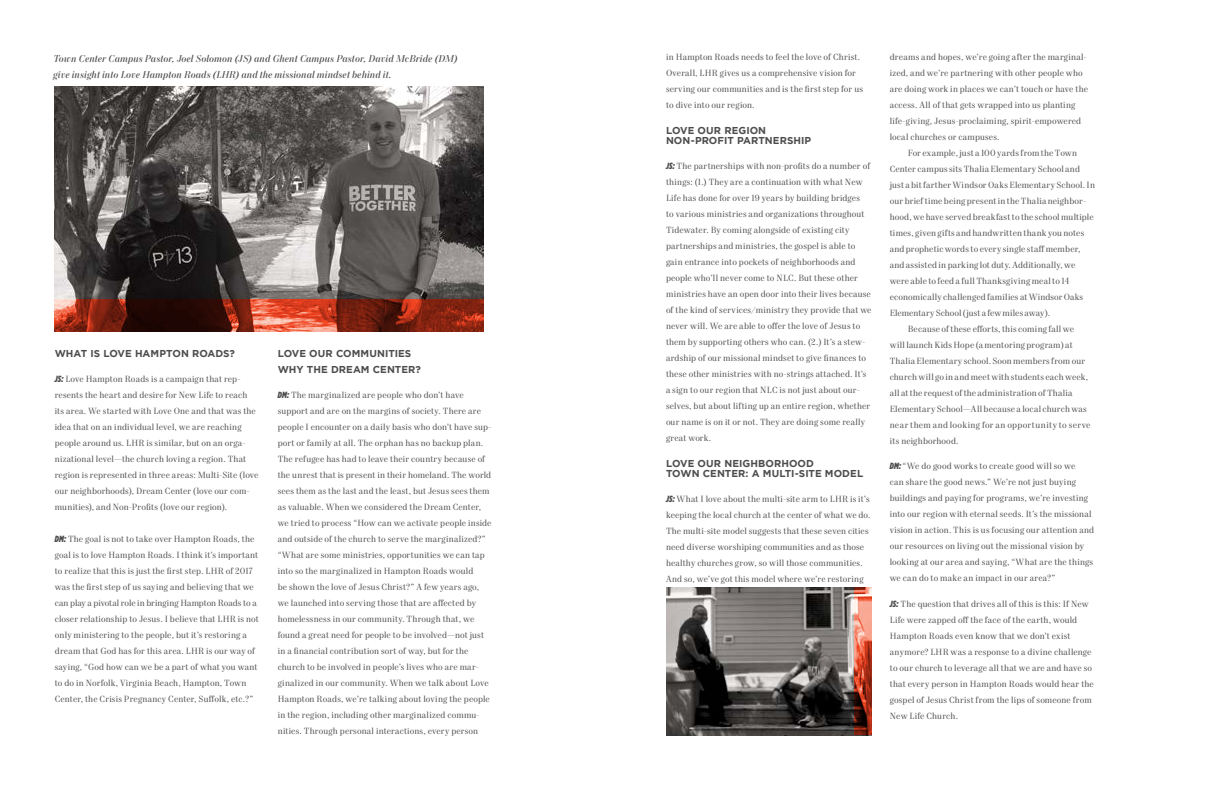
<style>
.page{position:relative;width:1224px;height:792px;background:#fff}
.page>*{position:absolute;margin:0;border:0;box-sizing:border-box;transform-origin:0 0}
.t1{font:italic 500 10px/16px "Mort Modern 03 Large";letter-spacing:.01em;color:#4d4d4f}
.t2{font:700 10px/10px "Gotham";letter-spacing:.005em;color:#4d4d4f}
.t3{font:9px/16px "Mort Modern 08";letter-spacing:.015em;color:#4d4d4f}
.t4{font:9px "Mort Modern 08";letter-spacing:.035em;color:#4d4d4f}
.s1{font-family:"Gotham Condensed";font-weight:900;font-style:italic}
</style>
<div class="page">
<img style="left:666px;top:588px;width:188px;height:147px">
<svg style="left:854px;top:588px;width:18px;height:147px;background:#bb5a46"></svg>
<img style="left:54px;top:86px;width:429px;height:214px">
<svg style="left:54px;top:300px;width:429px;height:32px;background:#822c1c"></svg>
<p class="t1" style="left:53px;top:51px;width:406px">Town Center Campus Pastor, Joel Solomon (JS) and Ghent Campus Pastor, David McBride (DM) give insight into Love Hampton Roads (LHR) and the missional mindset behind it.</p>
<p class="t2" style="left:55px;top:349px;width:182px">WHAT IS LOVE HAMPTON ROADS?</p>
<p class="t3" style="left:55px;top:372px;width:205px"><span class="s1">JS:</span> Love Hampton Roads is a campaign that rep&shy;resents the heart and desire for New Life to reach its area. We started with Love One and that was the idea that on an individual level, we are reaching people around us. LHR is similar, but on an orga&shy;nizational level—the church loving a region. That region is represented in three areas: Multi-Site (love our neighborhoods), Dream Center (love our com&shy;munities), and Non-Profits (love our region).</p>
<p class="t3" style="left:55px;top:532px;width:205px"><span class="s1">DM:</span> The goal is not to take over Hampton Roads, the goal is to love Hampton Roads. I think it’s important to realize that this is just the first step. LHR of 2017 was the first step of us saying and believing that we can play a pivotal role in bringing Hampton Roads to a closer relationship to Jesus. I believe that LHR is not only ministering to the people, but it’s restoring a dream that God has for this area. LHR is our way of saying, “God how can we be a part of what you want to do in Norfolk, Virginia Beach, Hampton, Town Center, the Crisis Pregnancy Center, Suffolk, etc.?”</p>
<p class="t2" style="left:278px;top:346px;width:145px;line-height:16px">LOVE OUR COMMUNITIES<br>WHY THE DREAM CENTER?</p>
<p class="t3" style="left:278px;top:388px;width:215px"><span class="s1">DM:</span> The marginalized are people who don’t have support and are on the margins of society. There are people I encounter on a daily basis who don’t have sup&shy;port or family at all. The orphan has no backup plan.<br>The refugee has had to leave their country because of the unrest that is present in their homeland. The world sees them as the last and the least, but Jesus sees them as valuable. When we considered the Dream Center, we tried to process “How can we activate people inside and outside of the church to serve the marginalized?” “What are some ministries, opportunities we can tap into so the marginalized in Hampton Roads would<br>be shown the love of Jesus Christ?” A few years ago, we launched into serving those that are affected by homelessness in our community. Through that, we found a great need for people to be involved—not just in a financial contribution sort of way, but for the church to be involved in people’s lives who are mar&shy;ginalized in our community. When we talk about Love Hampton Roads, we’re talking about loving the people in the region, including other marginalized commu&shy;nities. Through personal interactions, every person</p>
<p class="t3" style="left:666px;top:50px;width:199px">in Hampton Roads needs to feel the love of Christ.<br>Overall, LHR gives us a comprehensive vision for serving our communities and is the first step for us to dive into our region.</p>
<p class="t2" style="left:666px;top:127px;width:147px">LOVE OUR REGION<br>NON-PROFIT PARTNERSHIP</p>
<p class="t3" style="left:666px;top:159px;width:207px"><span class="s1">JS:</span> The partnerships with non-profits do a number of things: (1.) They are a continuation with what New Life has done for over 19 years by building bridges<br>to various ministries and organizations throughout Tidewater. By coming alongside of existing city partnerships and ministries, the gospel is able to gain entrance into pockets of neighborhoods and people who’ll never come to NLC. But these other ministries have an open door into their lives because of the kind of services/ministry they provide that we never will. We are able to offer the love of Jesus to them by supporting others who can. (2.) It’s a stew&shy;ardship of our missional mindset to give finances to these other ministries with no-strings attached. It’s a sign to our region that NLC is not just about our&shy;selves, but about lifting up an entire region, whether our name is on it or not. They are doing some really great work.</p>
<p class="t2" style="left:666px;top:460px;width:199px">LOVE OUR NEIGHBORHOOD<br>TOWN CENTER: A MULTI-SITE MODEL</p>
<p class="t3" style="left:666px;top:492px;width:206px"><span class="s1">JS:</span> What I love about the multi-site arm to LHR is it’s keeping the local church at the center of what we do.<br>The multi-site model suggests that these seven cities need diverse worshiping communities and as those healthy churches grow, so will those communities.<br>And so, we’ve got this model where we’re restoring</p>
<p class="t3" style="left:890px;top:50px;width:200px">dreams and hopes, we’re going after the marginal&shy;ized, and we’re partnering with other people who are doing work in places we can’t touch or have the access. All of that gets wrapped into us planting life-giving, Jesus-proclaiming, spirit-empowered local churches or campuses.</p>
<p class="t3" style="left:908px;top:146px;width:171px">For example, just a 100 yards from the Town</p>
<p class="t3" style="left:890px;top:162px;width:192px">Center campus sits Thalia Elementary School and</p>
<p class="t3" style="left:890px;top:178px;width:207px">just a bit farther Windsor Oaks Elementary School. In</p>
<p class="t3" style="left:890px;top:194px;width:198px">our brief time being present in the Thalia neighbor-</p>
<p class="t3" style="left:890px;top:210px;width:205px">hood, we have served breakfast to the school multiple</p>
<p class="t3" style="left:890px;top:226px;width:196px">times, given gifts and handwritten thank you notes</p>
<p class="t3" style="left:890px;top:242px;width:192px">and prophetic words to every single staff member,</p>
<p class="t3" style="left:890px;top:258px;width:187px">and assisted in parking lot duty. Additionally, we</p>
<p class="t3" style="left:890px;top:274px;width:181px">were able to feed a full Thanksgiving meal to 14</p>
<p class="t3" style="left:890px;top:290px;width:195px">economically challenged families at Windsor Oaks</p>
<p class="t3" style="left:890px;top:306px;width:162px">Elementary School (just a few miles away).</p>
<p class="t3" style="left:908px;top:322px;width:168px">Because of these efforts, this coming fall we</p>
<p class="t3" style="left:890px;top:338px;width:185px">will launch Kids Hope (a mentoring program) at</p>
<p class="t3" style="left:890px;top:354px;width:197px">Thalia Elementary school. Soon members from our</p>
<p class="t3" style="left:890px;top:370px;width:200px">church will go in and meet with students each week,</p>
<p class="t3" style="left:890px;top:386px;width:184px">all at the request of the administration of Thalia</p>
<p class="t3" style="left:890px;top:402px;width:199px">Elementary School—All because a local church was</p>
<p class="t4" style="left:890px;top:420px;width:202px">near them and looking for an opportunity to serve</p>
<p class="t3" style="left:890px;top:434px;width:70px">its neighborhood.</p>
<p class="t3" style="left:890px;top:459px;width:206px"><span class="s1">DM:</span> “We do good works to create good will so we<br>can share the good news.” We’re not just buying buildings and paying for programs, we’re investing into our region with eternal seeds. It’s the missional vision in action. This is us focusing our attention and our resources on living out the missional vision by looking at our area and saying, “What are the things we can do to make an impact in our area?”</p>
<p class="t3" style="left:890px;top:596px;width:206px"><span class="s1">JS:</span> The question that drives all of this is this: If New Life were zapped off the face of the earth, would Hampton Roads even know that we don’t exist anymore? LHR was a response to a divine challenge to our church to leverage all that we are and have so that every person in Hampton Roads would hear the gospel of Jesus Christ from the lips of someone from New Life Church.</p>
</div>
